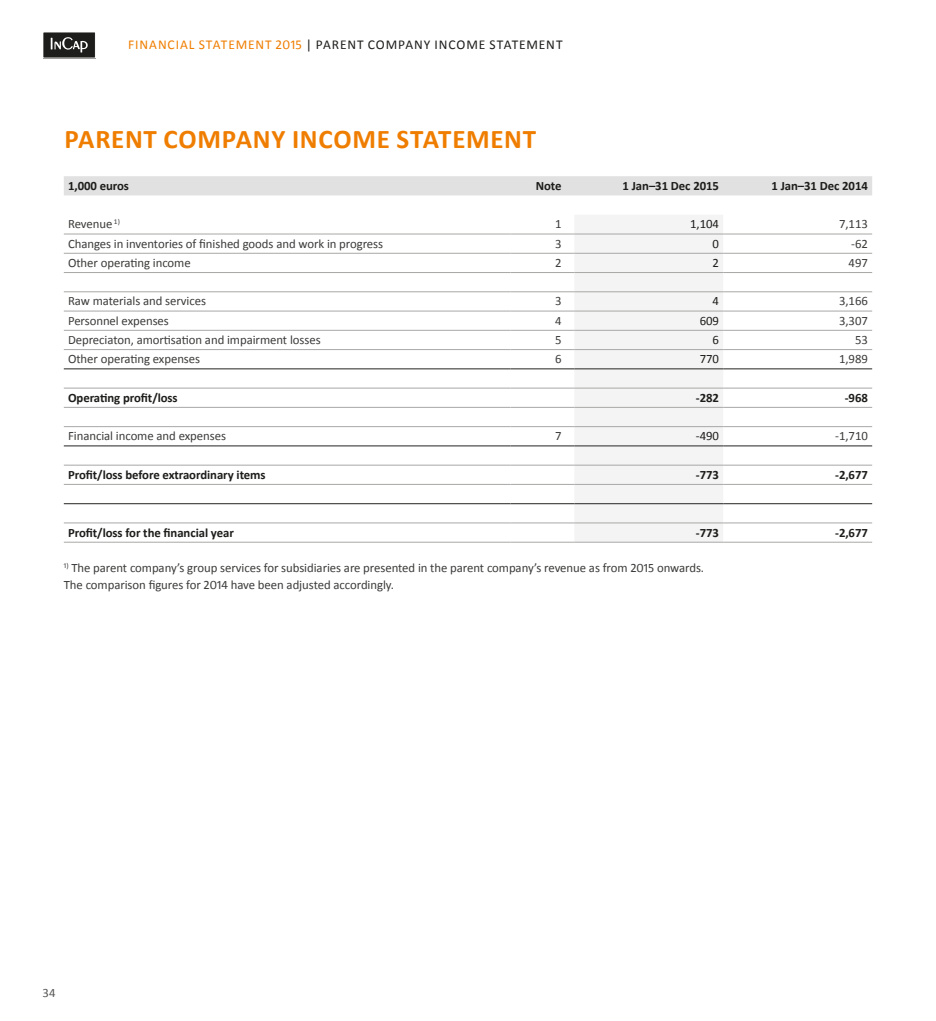
<style>
.page{position:relative;width:936px;height:1021px;background:#fff}
.page>*{position:absolute;margin:0;border:0;box-sizing:border-box;transform-origin:0 0}
.t1{font:700 27px "Calibri";letter-spacing:.025em;color:#ef7d00}
.t2{font:13.5px "Calibri";letter-spacing:.065em;color:#ef7d00}
.t3{font:13.5px "Calibri";color:#1d1d1b}
.t4{font:12.75px/16.5px "Calibri";letter-spacing:-.005em;color:#3c3c3b}
.t5{font:700 12.75px "Calibri";letter-spacing:-.005em;color:#1d1d1b}
.t6{font:12.75px "Calibri";letter-spacing:-.005em;color:#1d1d1b}
.t7{font:12.75px "Calibri";color:#575756}
.s1{color:#1d1d1b}
</style>
<div class="page">
<div style="left:64px;top:176px;width:808px;height:19px;background:#e1e1e1"></div>
<div style="left:574px;top:215px;width:149px;height:327px;background:#f5f4f4"></div>
<hr style="left:64px;top:234px;width:446px;height:1px;background:#a8a8a7">
<hr style="left:510px;top:234px;width:64px;height:1px;background:#a8a8a7">
<hr style="left:574px;top:234px;width:149px;height:1px;background:#a8a8a7">
<hr style="left:723px;top:234px;width:149px;height:1px;background:#a8a8a7">
<hr style="left:64px;top:253px;width:446px;height:1px;background:#a8a8a7">
<hr style="left:510px;top:253px;width:64px;height:1px;background:#a8a8a7">
<hr style="left:574px;top:253px;width:149px;height:1px;background:#a8a8a7">
<hr style="left:723px;top:253px;width:149px;height:1px;background:#a8a8a7">
<hr style="left:64px;top:272px;width:446px;height:1px;background:#a8a8a7">
<hr style="left:510px;top:272px;width:64px;height:1px;background:#a8a8a7">
<hr style="left:574px;top:272px;width:149px;height:1px;background:#a8a8a7">
<hr style="left:723px;top:272px;width:149px;height:1px;background:#a8a8a7">
<hr style="left:64px;top:291px;width:446px;height:1px;background:#a8a8a7">
<hr style="left:510px;top:291px;width:64px;height:1px;background:#a8a8a7">
<hr style="left:574px;top:291px;width:149px;height:1px;background:#a8a8a7">
<hr style="left:723px;top:291px;width:149px;height:1px;background:#a8a8a7">
<hr style="left:64px;top:311px;width:446px;height:1px;background:#a8a8a7">
<hr style="left:510px;top:311px;width:64px;height:1px;background:#a8a8a7">
<hr style="left:574px;top:311px;width:149px;height:1px;background:#a8a8a7">
<hr style="left:723px;top:311px;width:149px;height:1px;background:#a8a8a7">
<hr style="left:64px;top:330px;width:446px;height:1px;background:#a8a8a7">
<hr style="left:64px;top:349px;width:446px;height:1px;background:#a8a8a7">
<hr style="left:64px;top:388px;width:446px;height:1px;background:#a8a8a7">
<hr style="left:64px;top:407px;width:446px;height:1px;background:#a8a8a7">
<hr style="left:64px;top:426px;width:446px;height:1px;background:#a8a8a7">
<hr style="left:64px;top:465px;width:446px;height:1px;background:#a8a8a7">
<hr style="left:64px;top:484px;width:446px;height:1px;background:#a8a8a7">
<hr style="left:64px;top:542px;width:446px;height:1px;background:#a8a8a7">
<hr style="left:510px;top:330px;width:64px;height:1px;background:#a8a8a7">
<hr style="left:510px;top:349px;width:64px;height:1px;background:#a8a8a7">
<hr style="left:510px;top:388px;width:64px;height:1px;background:#a8a8a7">
<hr style="left:510px;top:407px;width:64px;height:1px;background:#a8a8a7">
<hr style="left:510px;top:426px;width:64px;height:1px;background:#a8a8a7">
<hr style="left:510px;top:465px;width:64px;height:1px;background:#a8a8a7">
<hr style="left:510px;top:484px;width:64px;height:1px;background:#a8a8a7">
<hr style="left:510px;top:542px;width:64px;height:1px;background:#a8a8a7">
<hr style="left:574px;top:330px;width:149px;height:1px;background:#a8a8a7">
<hr style="left:723px;top:330px;width:149px;height:1px;background:#a8a8a7">
<hr style="left:574px;top:349px;width:149px;height:1px;background:#a8a8a7">
<hr style="left:723px;top:349px;width:149px;height:1px;background:#a8a8a7">
<hr style="left:574px;top:388px;width:149px;height:1px;background:#a8a8a7">
<hr style="left:723px;top:388px;width:149px;height:1px;background:#a8a8a7">
<hr style="left:574px;top:407px;width:149px;height:1px;background:#a8a8a7">
<hr style="left:723px;top:407px;width:149px;height:1px;background:#a8a8a7">
<hr style="left:574px;top:426px;width:149px;height:1px;background:#a8a8a7">
<hr style="left:723px;top:426px;width:149px;height:1px;background:#a8a8a7">
<hr style="left:574px;top:465px;width:149px;height:1px;background:#a8a8a7">
<hr style="left:723px;top:465px;width:149px;height:1px;background:#a8a8a7">
<hr style="left:574px;top:484px;width:149px;height:1px;background:#a8a8a7">
<hr style="left:723px;top:484px;width:149px;height:1px;background:#a8a8a7">
<hr style="left:574px;top:542px;width:149px;height:1px;background:#a8a8a7">
<hr style="left:723px;top:542px;width:149px;height:1px;background:#a8a8a7">
<hr style="left:64px;top:368px;width:446px;height:1px;background:#3c3c3b">
<hr style="left:510px;top:368px;width:64px;height:1px;background:#3c3c3b">
<hr style="left:574px;top:368px;width:149px;height:1px;background:#3c3c3b">
<hr style="left:723px;top:368px;width:149px;height:1px;background:#3c3c3b">
<hr style="left:64px;top:445px;width:446px;height:1px;background:#3c3c3b">
<hr style="left:510px;top:445px;width:64px;height:1px;background:#3c3c3b">
<hr style="left:574px;top:445px;width:149px;height:1px;background:#3c3c3b">
<hr style="left:723px;top:445px;width:149px;height:1px;background:#3c3c3b">
<hr style="left:64px;top:503px;width:446px;height:1px;background:#3c3c3b">
<hr style="left:510px;top:503px;width:64px;height:1px;background:#3c3c3b">
<hr style="left:574px;top:503px;width:149px;height:1px;background:#3c3c3b">
<hr style="left:723px;top:503px;width:149px;height:1px;background:#3c3c3b">
<hr style="left:64px;top:522px;width:446px;height:1px;background:#a8a8a7">
<hr style="left:510px;top:522px;width:64px;height:1px;background:#a8a8a7">
<hr style="left:574px;top:522px;width:149px;height:1px;background:#a8a8a7">
<hr style="left:723px;top:522px;width:149px;height:1px;background:#a8a8a7">
<div style="left:43px;top:32px;width:52px;height:26px;background:#1d1d1b"></div>
<svg style="left:51px;top:37px;width:37px;height:16px"></svg>
<p class="t2" style="left:128px;top:36px;width:204px">FINANCIAL STATEMENT 2015 <span class="s1">| Parent</span></p>
<p class="t3" style="left:368px;top:36px;width:19px">Company</p>
<p class="t3" style="left:434px;top:36px;width:15px">Income</p>
<p class="t3" style="left:489px;top:36px;width:17px">Statement</p>
<h1 class="t1" style="left:64px;top:122px;width:473px">PARENT COMPANY INCOME STATEMENT</h1>
<p class="t5" style="left:68px;top:177px;width:62px">1,000 euros</p>
<p class="t5" style="left:536px;top:177px;width:27px">Note</p>
<p class="t5" style="left:622px;top:177px;width:98px">1 Jan–31 Dec 2015</p>
<p class="t5" style="left:771px;top:177px;width:98px">1 Jan–31 Dec 2014</p>
<p class="t4" style="left:68px;top:216px;width:53px">Revenue <sup>1)</sup></p>
<p class="t4" style="left:555px;top:216px;width:8px">1</p>
<p class="t6" style="left:690px;top:216px;width:30px">1,104</p>
<p class="t4" style="left:839px;top:216px;width:30px">7,113</p>
<p class="t4" style="left:68px;top:235px;width:316px">Changes in inventories of finished goods and work in progress</p>
<p class="t4" style="left:555px;top:235px;width:8px">3</p>
<p class="t6" style="left:712px;top:235px;width:8px">0</p>
<p class="t4" style="left:851px;top:235px;width:18px">-62</p>
<p class="t4" style="left:68px;top:254px;width:124px">Other operating income</p>
<p class="t4" style="left:555px;top:254px;width:8px">2</p>
<p class="t6" style="left:712px;top:255px;width:8px">2</p>
<p class="t4" style="left:848px;top:254px;width:21px">497</p>
<p class="t4" style="left:68px;top:293px;width:139px">Raw materials and services</p>
<p class="t4" style="left:555px;top:293px;width:8px">3</p>
<p class="t6" style="left:712px;top:293px;width:8px">4</p>
<p class="t4" style="left:839px;top:293px;width:30px">3,166</p>
<p class="t4" style="left:68px;top:312px;width:102px">Personnel expenses</p>
<p class="t4" style="left:555px;top:312px;width:8px">4</p>
<p class="t6" style="left:699px;top:312px;width:21px">609</p>
<p class="t4" style="left:839px;top:312px;width:30px">3,307</p>
<p class="t4" style="left:68px;top:331px;width:254px">Depreciaton, amortisation and impairment losses</p>
<p class="t4" style="left:555px;top:331px;width:8px">5</p>
<p class="t6" style="left:712px;top:332px;width:8px">6</p>
<p class="t4" style="left:855px;top:331px;width:14px">53</p>
<p class="t4" style="left:68px;top:351px;width:134px">Other operating expenses</p>
<p class="t4" style="left:555px;top:351px;width:8px">6</p>
<p class="t6" style="left:699px;top:351px;width:21px">770</p>
<p class="t4" style="left:839px;top:351px;width:30px">1,989</p>
<p class="t5" style="left:68px;top:389px;width:111px">Operating profit/loss</p>
<p class="t5" style="left:695px;top:389px;width:25px">-282</p>
<p class="t5" style="left:844px;top:389px;width:25px">-968</p>
<p class="t4" style="left:68px;top:428px;width:159px">Financial income and expenses</p>
<p class="t4" style="left:555px;top:428px;width:8px">7</p>
<p class="t6" style="left:695px;top:428px;width:25px">-490</p>
<p class="t4" style="left:835px;top:428px;width:34px">-1,710</p>
<p class="t5" style="left:68px;top:466px;width:199px">Profit/loss before extraordinary items</p>
<p class="t5" style="left:695px;top:466px;width:25px">-773</p>
<p class="t5" style="left:835px;top:466px;width:34px">-2,677</p>
<p class="t5" style="left:68px;top:524px;width:167px">Profit/loss for the financial year</p>
<p class="t5" style="left:695px;top:524px;width:25px">-773</p>
<p class="t5" style="left:835px;top:524px;width:34px">-2,677</p>
<p class="t4" style="left:64px;top:560px;width:641px"><sup>1)</sup> The parent company’s group services for subsidiaries are presented in the parent company’s revenue as from 2015 onwards.<br>The comparison figures for 2014 have been adjusted accordingly.</p>
<p class="t7" style="left:43px;top:984px;width:14px">34</p>
</div>
